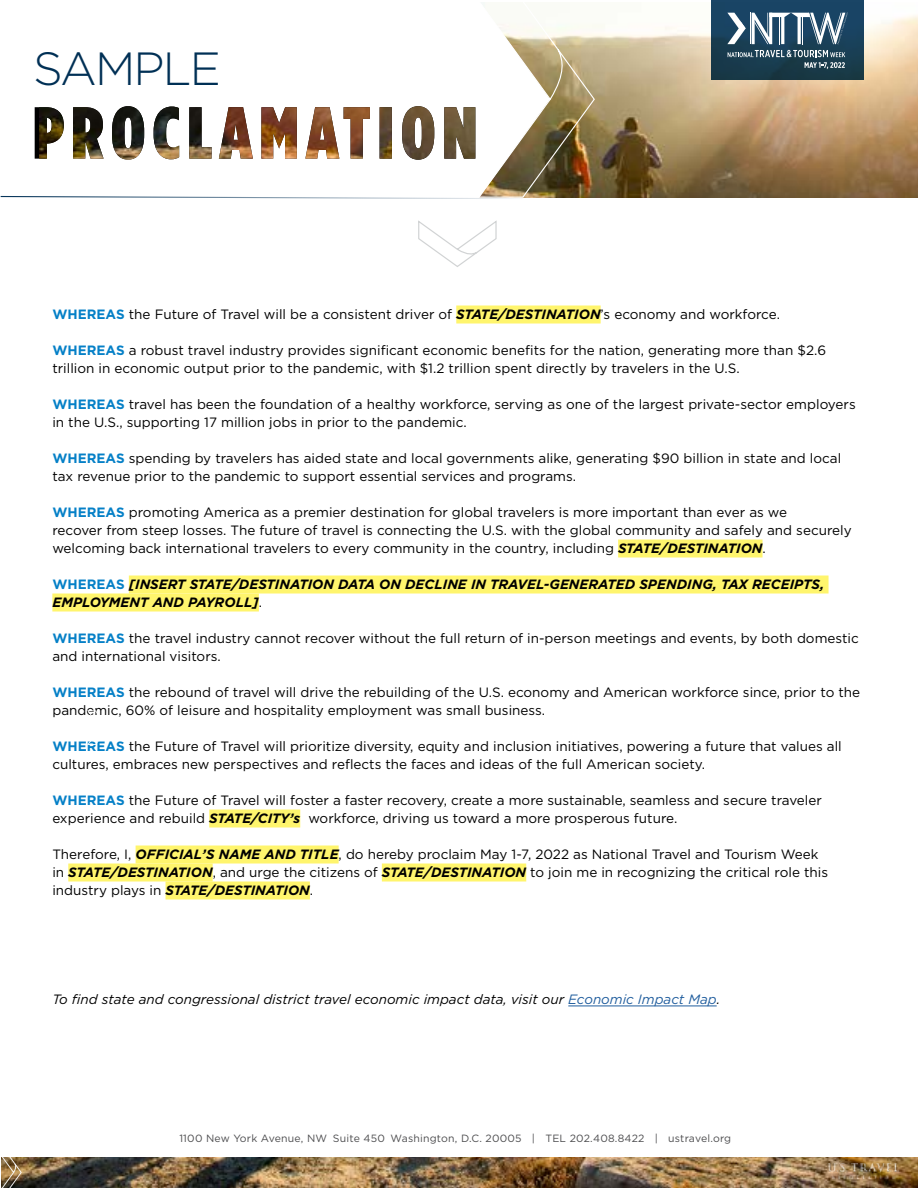
<style>
.page{position:relative;width:918px;height:1188px;background:#fff}
.page>*{position:absolute;margin:0;border:0;box-sizing:border-box;transform-origin:0 0}
.t1{font:300 46.5px "Gotham";letter-spacing:-.04em;color:#003055}
.t2{font:13.5px/18px "Gotham";color:#000}
.t3{font:italic 700 13.5px/18px "Gotham";color:#000}
.t4{font:italic 13.5px "Gotham";color:#000}
.t5{font:10.5px "Gotham";letter-spacing:.02em;color:#4d4d4f}
.s1{font-weight:700;color:#0580c7}
.s2{font-weight:700;font-style:italic}
.s3{font-style:normal;color:#0580c7}
.s4{font-weight:400;font-style:normal}
.s5{color:#215e9e}
</style>
<div class="page">
<svg style="left:479px;top:220px;width:18px;height:32px"></svg>
<div style="left:456px;top:306px;width:145px;height:18px;background:#fff56d"></div>
<div style="left:618px;top:540px;width:145px;height:18px;background:#fff56d"></div>
<div style="left:129px;top:576px;width:700px;height:18px;background:#fff56d"></div>
<div style="left:52px;top:594px;width:207px;height:18px;background:#fff56d"></div>
<div style="left:209px;top:810px;width:91px;height:18px;background:#fff56d"></div>
<div style="left:136px;top:846px;width:203px;height:18px;background:#fff56d"></div>
<div style="left:68px;top:864px;width:145px;height:18px;background:#fff56d"></div>
<div style="left:382px;top:864px;width:144px;height:18px;background:#fff56d"></div>
<div style="left:166px;top:882px;width:144px;height:18px;background:#fff56d"></div>
<hr style="left:568px;top:1006px;width:149px;height:1px;background:#215e9e">
<img style="left:596px;top:15px;width:322px;height:183px">
<svg style="left:711px;top:0;width:153px;height:80px;background:#1a4057"></svg>
<img style="left:727px;top:13px;width:19px;height:7px">
<svg style="left:727px;top:20px;width:19px;height:24px"></svg>
<hr style="left:750px;top:13px;width:1px;height:31px;background:#fff">
<svg style="left:752px;top:13px;width:96px;height:31px"></svg>
<svg style="left:728px;top:50px;width:117px;height:19px;background:#435f6e"></svg>
<div style="left:45px;top:78px;width:434px;height:239px;background:#fff"></div>
<img style="left:22px;top:1157px;width:896px;height:31px">
<svg style="left:1px;top:1157px;width:21px;height:31px"></svg>
<div style="left:835px;top:1170px;width:83px;height:18px;background:#000;opacity:.75"></div>
<img style="left:827px;top:1163px;width:73px;height:16px">
<svg style="left:0;top:23px;width:596px;height:176px"></svg>
<img style="left:39px;top:106px;width:436px;height:54px">
<h1 class="t1" style="left:33px;top:39px;width:189px">SAMPLE</h1>
<p class="t2" style="left:52px;top:305px;width:729px"><span class="s1">WHEREAS</span> the Future of Travel will be a consistent driver of <span class="s2">STATE/DESTINATION</span>’s economy and workforce.</p>
<p class="t2" style="left:52px;top:341px;width:775px"><span class="s1">WHEREAS</span> a robust travel industry provides significant economic benefits for the nation, generating more than $2.6 trillion in economic output prior to the pandemic, with $1.2 trillion spent directly by travelers in the U.S.</p>
<p class="t2" style="left:52px;top:395px;width:805px"><span class="s1">WHEREAS</span> travel has been the foundation of a healthy workforce, serving as one of the largest private-sector employers in the U.S., supporting 17 million jobs in prior to the pandemic.</p>
<p class="t2" style="left:52px;top:449px;width:790px"><span class="s1">WHEREAS</span> spending by travelers has aided state and local governments alike, generating $90 billion in state and local tax revenue prior to the pandemic to support essential services and programs.</p>
<p class="t2" style="left:52px;top:503px;width:801px"><span class="s1">WHEREAS</span> promoting America as a premier destination for global travelers is more important than ever as we<br>recover from steep losses. The future of travel is connecting the U.S. with the global community and safely and securely welcoming back international travelers to every community in the country, including <span class="s2">STATE/DESTINATION</span>.</p>
<p class="t3" style="left:52px;top:575px;width:774px"><span class="s3">WHEREAS</span> [INSERT STATE/DESTINATION DATA ON DECLINE IN TRAVEL-GENERATED SPENDING, TAX RECEIPTS,<br>EMPLOYMENT AND PAYROLL]<span class="s4">.</span></p>
<p class="t2" style="left:52px;top:629px;width:808px"><span class="s1">WHEREAS</span> the travel industry cannot recover without the full return of in-person meetings and events, by both domestic and international visitors.</p>
<p class="t2" style="left:52px;top:683px;width:809px"><span class="s1">WHEREAS</span> the rebound of travel will drive the rebuilding of the U.S. economy and American workforce since, prior to the pandemic, 60% of leisure and hospitality employment was small business.</p>
<p class="t2" style="left:52px;top:737px;width:791px"><span class="s1">WHEREAS</span> the Future of Travel will prioritize diversity, equity and inclusion initiatives, powering a future that values all cultures, embraces new perspectives and reflects the faces and ideas of the full American society.</p>
<p class="t2" style="left:52px;top:791px;width:771px"><span class="s1">WHEREAS</span> the Future of Travel will foster a faster recovery, create a more sustainable, seamless and secure traveler experience and rebuild <span class="s2">STATE/CITY’s</span> workforce, driving us toward a more prosperous future.</p>
<p class="t2" style="left:52px;top:845px;width:777px">Therefore, I, <span class="s2">OFFICIAL’S NAME AND TITLE</span>, do hereby proclaim May 1-7, 2022 as National Travel and Tourism Week in <span class="s2">STATE/DESTINATION</span>, and urge the citizens of <span class="s2">STATE/DESTINATION</span> to join me in recognizing the critical role this industry plays in <span class="s2">STATE/DESTINATION</span>.</p>
<p class="t4" style="left:52px;top:991px;width:669px">To find state and congressional district travel economic impact data, visit our <span class="s5">Economic Impact Map</span>.</p>
<p class="t5" style="left:179px;top:1132px;width:553px">1100 New York Avenue, NW Suite 450 Washington, D.C. 20005 | TEL 202.408.8422 | ustravel.org</p>
</div>
